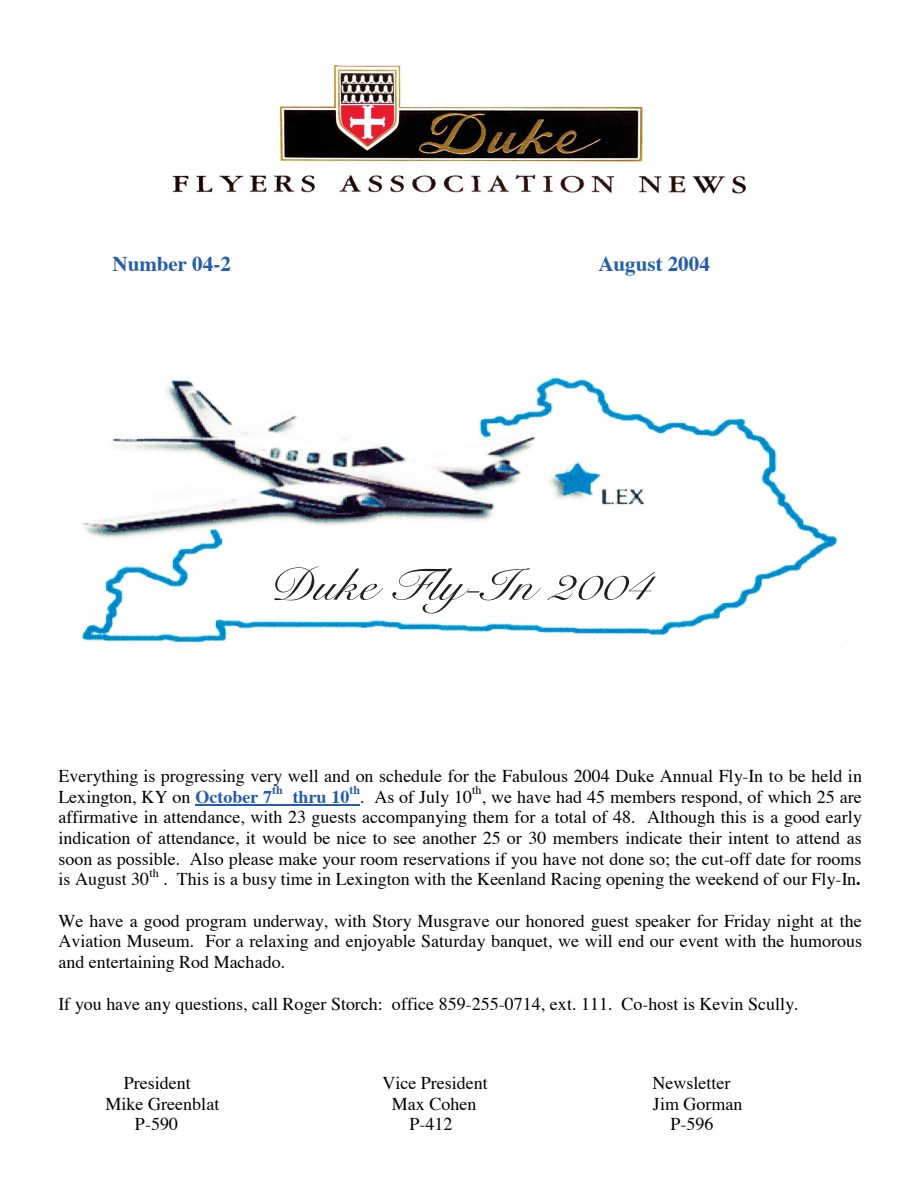
<style>
.page{position:relative;width:918px;height:1188px;background:#fff}
.page>*{position:absolute;margin:0;border:0;box-sizing:border-box;transform-origin:0 0}
.t1{font:45px "Snell Roundhand Script";color:#231f20;scale:1.14 1}
.t2{font:700 21px "Times";color:#245dab}
.t3{font:18px/20.7px "Times";color:#000101;text-align:justify}
.t4{font:700 18px "Times";color:#245dab}
.t5{font:700 12px "Times";color:#245dab}
.t6{font:12px "Times";color:#000101}
.s1{font-weight:700;color:#245dab}
.s2{font-weight:700}
</style>
<div class="page">
<hr style="left:195px;top:805px;width:165px;height:1px;background:#245dab">
<img style="left:172px;top:65px;width:574px;height:129px">
<img style="left:81px;top:377px;width:757px;height:266px">
<p class="t2" style="left:112px;top:250px;width:120px">Number 04-2</p>
<p class="t2" style="left:598px;top:250px;width:113px">August 2004</p>
<h1 class="t1" style="left:268px;top:559px;width:336px">Duke Fly-In 2004</h1>
<p class="t3" style="left:58px;top:767px;width:805px">Everything is progressing very well and on schedule for the Fabulous 2004 Duke Annual Fly-In to be held in<br>Lexington, KY on <span class="s1">October 7</span></p>
<p class="t5" style="left:272px;top:782px;width:12px">th</p>
<p class="t4" style="left:293px;top:784px;width:58px">thru 10</p>
<p class="t5" style="left:350px;top:782px;width:12px">th</p>
<p class="t3" style="left:360px;top:787px;width:113px">. As of July 10</p>
<p class="t6" style="left:472px;top:783px;width:11px">th</p>
<p class="t3" style="left:58px;top:787px;width:805px;text-indent:423px">, we have had 45 members respond, of which 25 are affirmative in attendance, with 23 guests accompanying them for a total of 48. Although this is a good early indication of attendance, it would be nice to see another 25 or 30 members indicate their intent to attend as soon as possible. Also please make your room reservations if you have not done so; the cut-off date for rooms is August 30</p>
<p class="t6" style="left:149px;top:865px;width:11px">th</p>
<p class="t3" style="left:163px;top:870px;width:699px">. This is a busy time in Lexington with the Keenland Racing opening the weekend of our Fly-In<span class="s2">.</span></p>
<p class="t3" style="left:59px;top:911px;width:805px">We have a good program underway, with Story Musgrave our honored guest speaker for Friday night at the Aviation Museum. For a relaxing and enjoyable Saturday banquet, we will end our event with the humorous and entertaining Rod Machado.</p>
<p class="t3" style="left:59px;top:994px;width:742px">If you have any questions, call Roger Storch: office 859-255-0714, ext. 111. Co-host is Kevin Scully.</p>
<p class="t3" style="left:124px;top:1074px;width:68px">President</p>
<p class="t3" style="left:382px;top:1074px;width:107px">Vice President</p>
<p class="t3" style="left:653px;top:1074px;width:79px">Newsletter</p>
<p class="t3" style="left:106px;top:1094px;width:115px">Mike Greenblat</p>
<p class="t3" style="left:392px;top:1094px;width:86px">Max Cohen</p>
<p class="t3" style="left:653px;top:1094px;width:91px">Jim Gorman</p>
<p class="t3" style="left:135px;top:1115px;width:45px">P-590</p>
<p class="t3" style="left:409px;top:1115px;width:45px">P-412</p>
<p class="t3" style="left:670px;top:1115px;width:45px">P-596</p>
</div>
